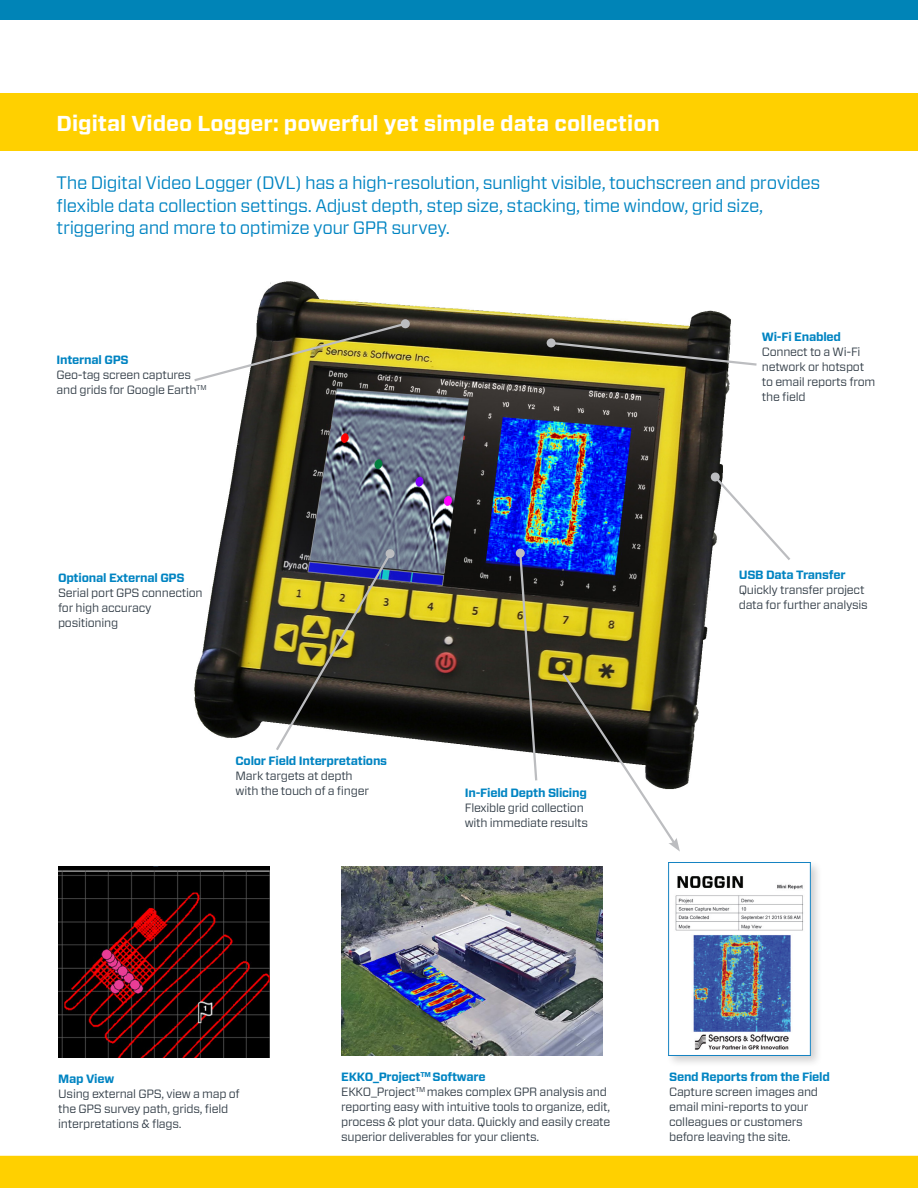
<style>
.page{position:relative;width:918px;height:1188px;background:#fff}
.page>*{position:absolute;margin:0;border:0;box-sizing:border-box;transform-origin:0 0}
.t1{font:700 21.6px "Forza";color:#fff}
.t2{font:18px/22.5px "Forza";letter-spacing:-.025em;color:#0084c2}
.t3{font:12px/15px "Forza";letter-spacing:-.02em;color:#323d47}
.t4{font:700 12px "Forza";letter-spacing:-.02em;color:#0084c2}
.s1{font-weight:700;color:#0084c2}
</style>
<div class="page">
<svg style="left:0;top:973px;width:918px;height:215px"></svg>
<div style="left:0;top:0;width:918px;height:20px;background:#0084b7"></div>
<div style="left:0;top:94px;width:827px;height:57px;background:#ffd000"></div>
<div style="left:744px;top:94px;width:174px;height:57px;background:#ffd000"></div>
<img style="left:194px;top:282px;width:537px;height:506px">
<img style="left:58px;top:867px;width:211px;height:190px">
<div style="left:665px;top:859px;width:158px;height:209px;background:#231f20;opacity:.21"></div>
<img style="left:670px;top:864px;width:139px;height:190px">
<div style="left:668px;top:862px;width:143px;height:194px;border:1px solid #1583c2"></div>
<svg style="left:710px;top:472px;width:80px;height:91px"></svg>
<svg style="left:274px;top:549px;width:121px;height:204px;background:#6a6749"></svg>
<img style="left:341px;top:867px;width:262px;height:188px">
<svg style="left:549px;top:340px;width:208px;height:27px;background:#635f45"></svg>
<svg style="left:546px;top:338px;width:10px;height:10px"></svg>
<svg style="left:518px;top:551px;width:21px;height:232px;background:#5f5d53"></svg>
<div style="left:516px;top:548px;width:9px;height:10px;background:#bcbdc0;border-radius:50%"></div>
<svg style="left:194px;top:319px;width:216px;height:64px"></svg>
<svg style="left:560px;top:670px;width:120px;height:182px"></svg>
<h1 class="t1" style="left:57px;top:109px;width:605px">Digital Video Logger: powerful yet simple data collection</h1>
<p class="t2" style="left:57px;top:172px;width:765px">The Digital Video Logger (DVL) has a high-resolution, sunlight visible, touchscreen and provides flexible data collection settings. Adjust depth, step size, stacking, time window, grid size, triggering and more to optimize your GPR survey.</p>
<p class="t4" style="left:57px;top:352px;width:74px">Internal GPS</p>
<p class="t3" style="left:57px;top:368px;width:152px">Geo-tag screen captures and grids for Google Earth<sup>TM</sup></p>
<p class="t4" style="left:58px;top:569px;width:128px">Optional External GPS</p>
<p class="t3" style="left:58px;top:585px;width:146px">Serial port GPS connection for high accuracy positioning</p>
<p class="t4" style="left:236px;top:753px;width:153px">Color Field Interpretations</p>
<p class="t3" style="left:236px;top:768px;width:135px">Mark targets at depth with the touch of a finger</p>
<p class="t4" style="left:465px;top:785px;width:124px">In-Field Depth Slicing</p>
<p class="t3" style="left:465px;top:800px;width:125px">Flexible grid collection with immediate results</p>
<p class="t4" style="left:762px;top:329px;width:81px">Wi-Fi Enabled</p>
<p class="t3" style="left:762px;top:344px;width:115px">Connect to a Wi-Fi network or hotspot to email reports from the field</p>
<p class="t4" style="left:739px;top:566px;width:108px">USB Data Transfer</p>
<p class="t3" style="left:739px;top:582px;width:131px">Quickly transfer project data for further analysis</p>
<p class="t4" style="left:58px;top:1071px;width:58px">Map View</p>
<p class="t3" style="left:58px;top:1086px;width:183px">Using external GPS, view a map of the GPS survey path, grids, field interpretations &amp; flags.</p>
<p class="t3" style="left:341px;top:1069px;width:271px"><span class="s1">EKKO_Project</span><sup>TM</sup> <span class="s1">Software<br></span>EKKO_Project<sup>TM</sup> makes complex GPR analysis and reporting easy with intuitive tools to organize, edit, process &amp; plot your data. Quickly and easily create superior deliverables for your clients.</p>
<p class="t4" style="left:669px;top:1068px;width:162px">Send Reports from the Field</p>
<p class="t3" style="left:669px;top:1084px;width:150px">Capture screen images and email mini-reports to your colleagues or customers before leaving the site.</p>
</div>
